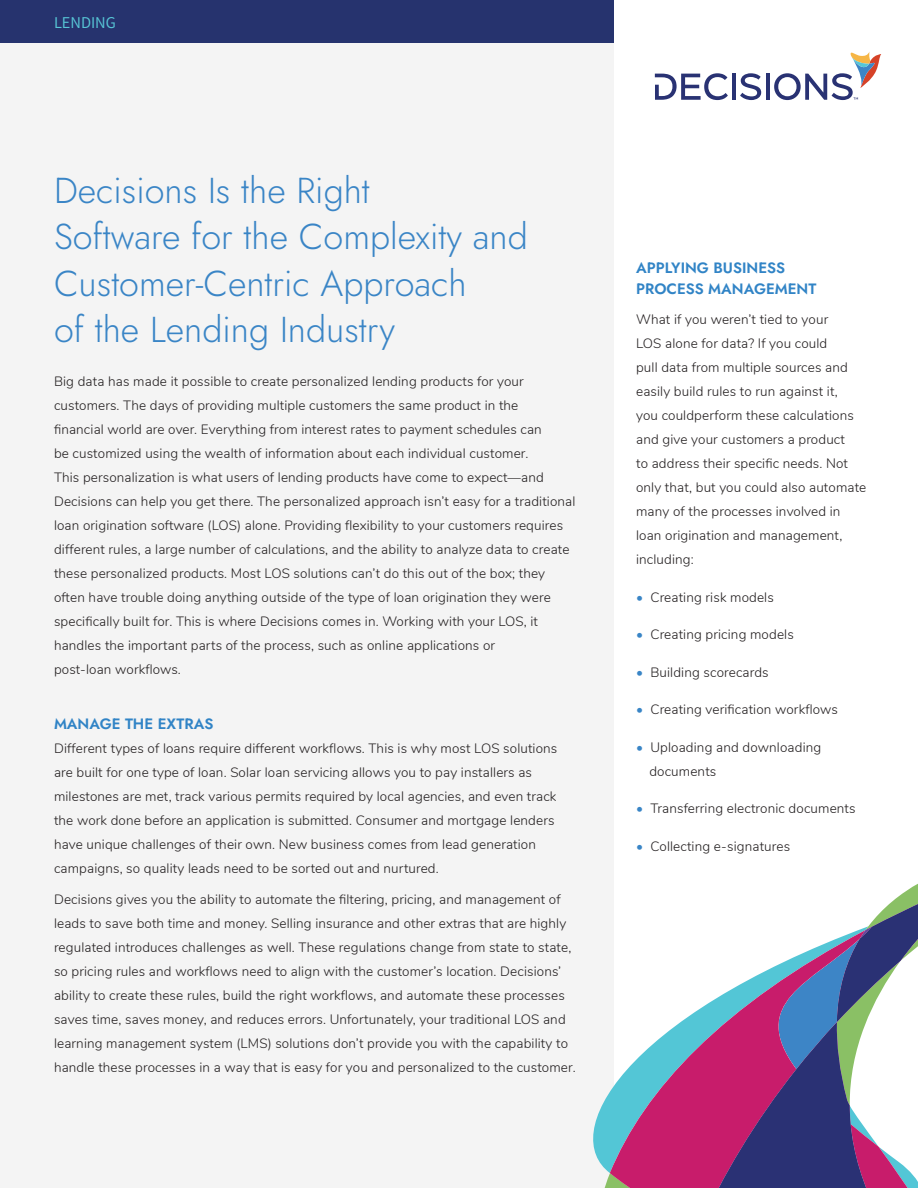
<style>
.page{position:relative;width:918px;height:1188px;background:#fff}
.page>*{position:absolute;margin:0;border:0;box-sizing:border-box;transform-origin:0 0}
.t1{font:36px/46.5px "Jost";color:#3a85c6}
.t2{font:16.5px "Varta";color:#57c6d6}
.t3{font:600 15px/21px "Jost";color:#3184c6}
.t4{font:300 13.5px/24px "Nunito";letter-spacing:.01em;color:#231f20}
.s1{color:#3985c6}
</style>
<div class="page">
<div style="left:0;top:0;width:614px;height:1188px;background:#f4f4f4"></div>
<div style="left:0;top:0;width:614px;height:43px;background:#26336e"></div>
<hr style="left:766px;top:74px;width:4px;height:26px;background:#293273">
<svg style="left:655px;top:73px;width:73px;height:27px"></svg>
<hr style="left:732px;top:74px;width:4px;height:26px;background:#293273">
<svg style="left:740px;top:73px;width:21px;height:27px"></svg>
<svg style="left:774px;top:52px;width:107px;height:48px"></svg>
<svg style="left:593px;top:883px;width:325px;height:305px"></svg>
<svg style="left:643px;top:1022px;width:275px;height:166px"></svg>
<p class="t2" style="left:54px;top:12px;width:63px">LENDING</p>
<h1 class="t1" style="left:54px;top:167px;width:475px">Decisions Is the Right<br>Software for the Complexity and<br>Customer-Centric Approach<br>of the Lending Industry</h1>
<p class="t4" style="left:54px;top:369px;width:523px">Big data has made it possible to create personalized lending products for your customers. The days of providing multiple customers the same product in the<br>financial world are over. Everything from interest rates to payment schedules can<br>be customized using the wealth of information about each individual customer.<br>This personalization is what users of lending products have come to expect—and Decisions can help you get there. The personalized approach isn’t easy for a traditional loan origination software (LOS) alone. Providing flexibility to your customers requires different rules, a large number of calculations, and the ability to analyze data to create these personalized products. Most LOS solutions can’t do this out of the box; they often have trouble doing anything outside of the type of loan origination they were specifically built for. This is where Decisions comes in. Working with your LOS, it handles the important parts of the process, such as online applications or<br>post-loan workflows.</p>
<p class="t3" style="left:54px;top:714px;width:161px">MANAGE THE EXTRAS</p>
<p class="t4" style="left:54px;top:736px;width:505px">Different types of loans require different workflows. This is why most LOS solutions are built for one type of loan. Solar loan servicing allows you to pay installers as milestones are met, track various permits required by local agencies, and even track the work done before an application is submitted. Consumer and mortgage lenders have unique challenges of their own. New business comes from lead generation campaigns, so quality leads need to be sorted out and nurtured.</p>
<p class="t4" style="left:54px;top:887px;width:523px">Decisions gives you the ability to automate the filtering, pricing, and management of leads to save both time and money. Selling insurance and other extras that are highly regulated introduces challenges as well. These regulations change from state to state, so pricing rules and workflows need to align with the customer’s location. Decisions’ ability to create these rules, build the right workflows, and automate these processes saves time, saves money, and reduces errors. Unfortunately, your traditional LOS and learning management system (LMS) solutions don’t provide you with the capability to handle these processes in a way that is easy for you and personalized to the customer.</p>
<p class="t3" style="left:636px;top:257px;width:182px">APPLYING BUSINESS<br>PROCESS MANAGEMENT</p>
<p class="t4" style="left:636px;top:307px;width:232px">What if you weren’t tied to your<br>LOS alone for data? If you could<br>pull data from multiple sources and easily build rules to run against it,<br>you couldperform these calculations and give your customers a product<br>to address their specific needs. Not only that, but you could also automate many of the processes involved in loan origination and management, including:</p>
<p class="t4" style="left:636px;top:584px;width:139px"><span class="s1">•</span> Creating risk models</p>
<p class="t4" style="left:636px;top:622px;width:159px"><span class="s1">•</span> Creating pricing models</p>
<p class="t4" style="left:636px;top:659px;width:134px"><span class="s1">•</span> Building scorecards</p>
<p class="t4" style="left:636px;top:697px;width:203px"><span class="s1">•</span> Creating verification workflows</p>
<p class="t4" style="left:649px;top:734px;width:173px;text-indent:-13px"><span class="s1">•</span> Uploading and downloading documents</p>
<p class="t4" style="left:636px;top:796px;width:221px"><span class="s1">•</span> Transferring electronic documents</p>
<p class="t4" style="left:636px;top:833px;width:156px"><span class="s1">•</span> Collecting e-signatures</p>
</div>
